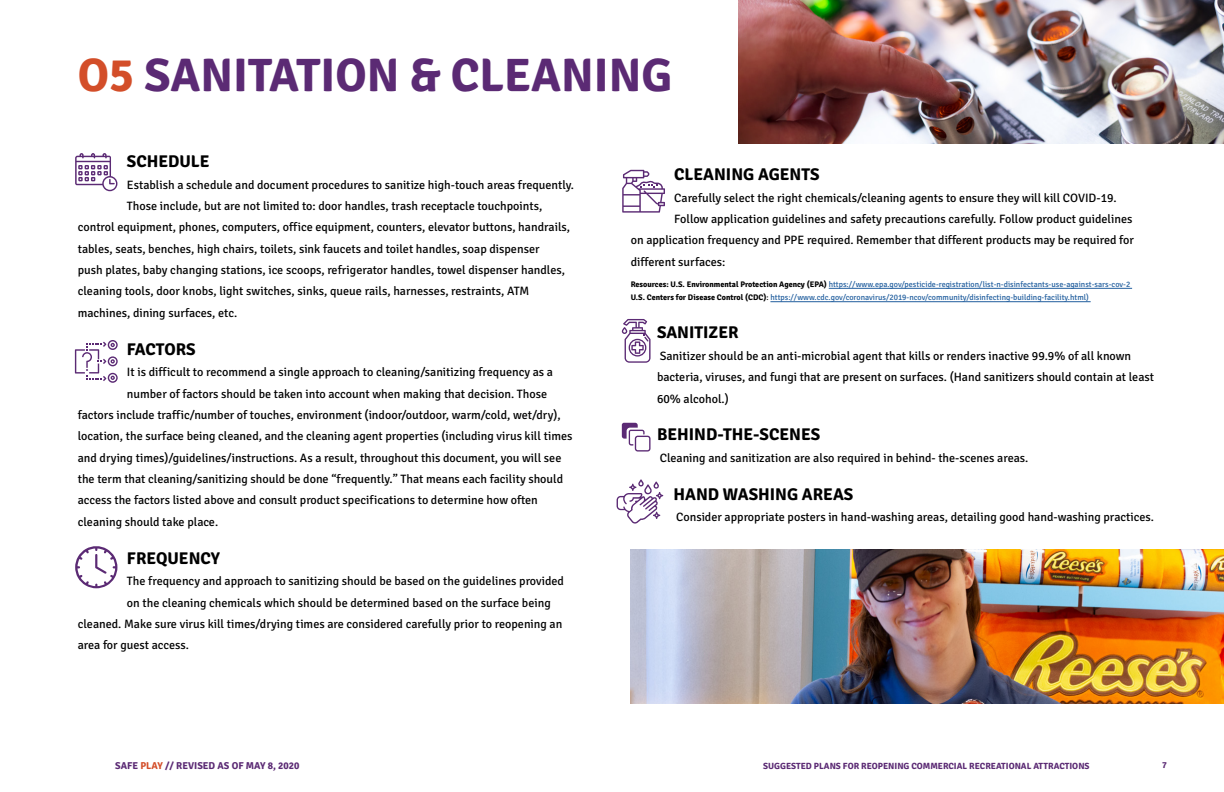
<style>
.page{position:relative;width:1224px;height:792px;background:#fff}
.page>*{position:absolute;margin:0;border:0;box-sizing:border-box;transform-origin:0 0}
.t1{font:700 47px "Signika";color:#5b2a74}
.t2{font:700 17px "Signika";color:#000}
.t3{font:12.1px/21.4px "Signika";color:#000}
.t4{font:700 10px "Signika";color:#5b2a74}
.t5{font:700 9px "Signika";color:#5b2a74}
.t6{font:8.1px/13.4px "Signika";color:#215e9e}
.s1{color:#d34e29}
.s2{font-weight:700;color:#000}
.s3{color:#000}
</style>
<div class="page">
<img style="left:739px;top:0;width:485px;height:144px">
<img style="left:631px;top:549px;width:593px;height:154px">
<hr style="left:829px;top:288px;width:303px;height:1px;background:#215e9e">
<hr style="left:770px;top:302px;width:321px;height:1px;background:#215e9e">
<svg style="left:75px;top:153px;width:42px;height:38px"></svg>
<svg style="left:622px;top:170px;width:43px;height:43px"></svg>
<svg style="left:622px;top:319px;width:29px;height:44px"></svg>
<svg style="left:622px;top:423px;width:29px;height:29px"></svg>
<svg style="left:617px;top:479px;width:46px;height:45px"></svg>
<svg style="left:75px;top:340px;width:43px;height:43px"></svg>
<svg style="left:75px;top:546px;width:42px;height:42px"></svg>
<h1 class="t1" style="left:78px;top:47px;width:596px"><span class="s1">O5</span> SANITATION &amp; CLEANING</h1>
<h2 class="t2" style="left:127px;top:151px;width:84px">SCHEDULE</h2>
<p class="t3" style="left:127px;top:174px;width:449px">Establish a schedule and document procedures to sanitize high-touch areas frequently.</p>
<p class="t3" style="left:127px;top:195px;width:417px">Those include, but are not limited to: door handles, trash receptacle touchpoints,</p>
<p class="t3" style="left:78px;top:217px;width:494px">control equipment, phones, computers, office equipment, counters, elevator buttons, handrails,</p>
<p class="t3" style="left:78px;top:238px;width:463px">tables, seats, benches, high chairs, toilets, sink faucets and toilet handles, soap dispenser</p>
<p class="t3" style="left:78px;top:260px;width:489px">push plates, baby changing stations, ice scoops, refrigerator handles, towel dispenser handles,</p>
<p class="t3" style="left:78px;top:281px;width:453px">cleaning tools, door knobs, light switches, sinks, queue rails, harnesses, restraints, ATM</p>
<p class="t3" style="left:78px;top:302px;width:161px">machines, dining surfaces, etc.</p>
<h2 class="t2" style="left:127px;top:339px;width:70px">FACTORS</h2>
<p class="t3" style="left:127px;top:362px;width:428px">It is difficult to recommend a single approach to cleaning/sanitizing frequency as a</p>
<p class="t3" style="left:127px;top:383px;width:422px">number of factors should be taken into account when making that decision. Those</p>
<p class="t3" style="left:78px;top:404px;width:484px">factors include traffic/number of touches, environment (indoor/outdoor, warm/cold, wet/dry),</p>
<p class="t3" style="left:78px;top:426px;width:496px">location, the surface being cleaned, and the cleaning agent properties (including virus kill times</p>
<p class="t3" style="left:78px;top:447px;width:485px">and drying times)/guidelines/instructions. As a result, throughout this document, you will see</p>
<p class="t3" style="left:78px;top:469px;width:487px">the term that cleaning/sanitizing should be done “frequently.” That means each facility should</p>
<p class="t3" style="left:78px;top:490px;width:462px">access the factors listed above and consult product specifications to determine how often</p>
<p class="t3" style="left:78px;top:511px;width:142px">cleaning should take place.</p>
<h2 class="t2" style="left:127px;top:548px;width:95px">FREQUENCY</h2>
<p class="t3" style="left:127px;top:571px;width:439px">The frequency and approach to sanitizing should be based on the guidelines provided</p>
<p class="t3" style="left:127px;top:592px;width:425px">on the cleaning chemicals which should be determined based on the surface being</p>
<p class="t3" style="left:78px;top:613px;width:486px">cleaned. Make sure virus kill times/drying times are considered carefully prior to reopening an</p>
<p class="t3" style="left:78px;top:635px;width:113px">area for guest access.</p>
<h2 class="t2" style="left:674px;top:164px;width:147px">CLEANING AGENTS</h2>
<p class="t3" style="left:674px;top:187px;width:444px">Carefully select the right chemicals/cleaning agents to ensure they will kill COVID-19.</p>
<p class="t3" style="left:674px;top:208px;width:460px">Follow application guidelines and safety precautions carefully. Follow product guidelines</p>
<p class="t3" style="left:631px;top:230px;width:505px">on application frequency and PPE required. Remember that different products may be required for</p>
<p class="t3" style="left:631px;top:251px;width:96px">different surfaces:</p>
<p class="t6" style="left:631px;top:278px;width:501px"><span class="s2">Resources: U.S. Environmental Protection Agency (EPA)</span> https://www.epa.gov/pesticide-registration/list-n-disinfectants-use-against-sars-cov-2<br><span class="s2">U.S. Centers for Disease Control (CDC)</span><span class="s3">:</span> https://www.cdc.gov/coronavirus/2019-ncov/community/disinfecting-building-facility.html)</p>
<h2 class="t2" style="left:657px;top:322px;width:83px">SANITIZER</h2>
<p class="t3" style="left:657px;top:345px;width:499px">Sanitizer should be an anti-microbial agent that kills or renders inactive 99.9% of all known bacteria, viruses, and fungi that are present on surfaces. (Hand sanitizers should contain at least<br>60% alcohol.)</p>
<h2 class="t2" style="left:657px;top:424px;width:165px">BEHIND-THE-SCENES</h2>
<p class="t3" style="left:660px;top:447px;width:370px">Cleaning and sanitization are also required in behind- the-scenes areas.</p>
<h2 class="t2" style="left:673px;top:484px;width:181px">HAND WASHING AREAS</h2>
<p class="t3" style="left:676px;top:507px;width:479px">Consider appropriate posters in hand-washing areas, detailing good hand-washing practices.</p>
<p class="t4" style="left:115px;top:759px;width:186px">SAFE <span class="s1">PLAY</span> // REVISED AS OF MAY 8, 2020</p>
<p class="t5" style="left:763px;top:760px;width:328px">SUGGESTED PLANS FOR REOPENING COMMERCIAL RECREATIONAL ATTRACTIONS</p>
<p class="t5" style="left:1162px;top:759px;width:6px">7</p>
</div>
